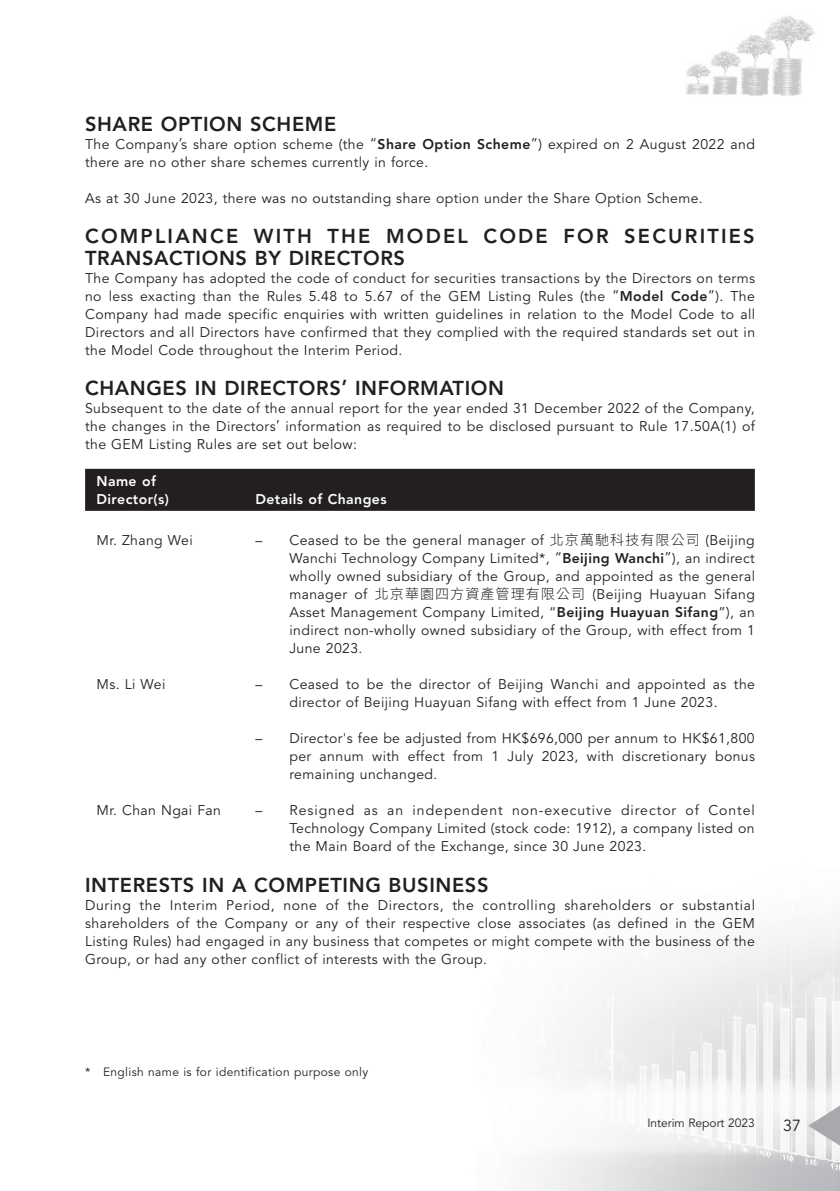
<style>
.page{position:relative;width:840px;height:1191px;background:#fff}
.page>*{position:absolute;margin:0;border:0;box-sizing:border-box;transform-origin:0 0}
.Heading_1{font:800 20px "Avenir LT Std";letter-spacing:.03em;color:#231f20}
.Heading_1-2{font:800 20px/22px "Avenir LT Std";letter-spacing:.11em;color:#231f20}
.t1{font:16px "Avenir LT Std";color:#231f20}
.Body_Text{font:14px/18px "Avenir LT Std";letter-spacing:.03em;color:#231f20;text-align:justify}
.Body_Text-2{font:800 14px "Avenir LT Std";letter-spacing:.03em;color:#fff}
.Notes{font:12px "Avenir LT Std";letter-spacing:.03em;color:#231f20}
.Notes-2{font:12px "Avenir LT Std";color:#231f20}
.s1{font-weight:800}
.s2{font-family:"Source Han Sans TC";font-weight:300}
</style>
<div class="page">
<img style="left:85px;top:468px;width:754px;height:723px">
<svg style="left:807px;top:1094px;width:32px;height:62px"></svg>
<img style="left:686px;top:16px;width:129px;height:80px">
<div style="left:85px;top:469px;width:669px;height:42px;background:#231f20"></div>
<p class="Heading_1" style="left:85px;top:112px;width:252px">SHARE OPTION SCHEME</p>
<p class="Body_Text" style="left:85px;top:136px;width:671px">The Company’s share option scheme (the “<span class="s1">Share Option Scheme</span>”) expired on 2 August 2022 and there are no other share schemes currently in force.</p>
<p class="Body_Text" style="left:85px;top:190px;width:618px">As at 30 June 2023, there was no outstanding share option under the Share Option Scheme.</p>
<p class="Heading_1-2" style="left:85px;top:225px;width:670px">COMPLIANCE WITH THE MODEL CODE FOR SECURITIES<br>TRANSACTIONS BY DIRECTORS</p>
<p class="Body_Text" style="left:85px;top:270px;width:671px">The Company has adopted the code of conduct for securities transactions by the Directors on terms no less exacting than the Rules 5.48 to 5.67 of the GEM Listing Rules (the “<span class="s1">Model Code</span>”). The Company had made specific enquiries with written guidelines in relation to the Model Code to all Directors and all Directors have confirmed that they complied with the required standards set out in the Model Code throughout the Interim Period.</p>
<p class="Heading_1" style="left:85px;top:376px;width:420px">CHANGES IN DIRECTORS’ INFORMATION</p>
<p class="Body_Text" style="left:85px;top:400px;width:671px">Subsequent to the date of the annual report for the year ended 31 December 2022 of the Company, the changes in the Directors’ information as required to be disclosed pursuant to Rule 17.50A(1) of the GEM Listing Rules are set out below:</p>
<p class="Body_Text-2" style="left:96px;top:472px;width:61px">Name of</p>
<p class="Body_Text-2" style="left:96px;top:490px;width:74px">Director(s)</p>
<p class="Body_Text-2" style="left:255px;top:490px;width:133px">Details of Changes</p>
<p class="Body_Text" style="left:96px;top:532px;width:98px">Mr. Zhang Wei</p>
<p class="Body_Text" style="left:289px;top:532px;width:467px;text-indent:-34px">– Ceased to be the general manager of <span class="s2">北京萬馳科技有限公司</span> (Beijing Wanchi Technology Company Limited*, “<span class="s1">Beijing Wanchi</span>”), an indirect wholly owned subsidiary of the Group, and appointed as the general manager of <span class="s2">北京華園四方資產管理有限公司</span> (Beijing Huayuan Sifang Asset Management Company Limited, “<span class="s1">Beijing Huayuan Sifang</span>”), an indirect non-wholly owned subsidiary of the Group, with effect from 1<br>June 2023.</p>
<p class="Body_Text" style="left:96px;top:676px;width:70px">Ms. Li Wei</p>
<p class="Body_Text" style="left:255px;top:676px;width:501px;text-align:center">– Ceased to be the director of Beijing Wanchi and appointed as the director of Beijing Huayuan Sifang with effect from 1 June 2023.</p>
<p class="Body_Text" style="left:289px;top:730px;width:467px;text-indent:-34px">– Director's fee be adjusted from HK$696,000 per annum to HK$61,800 per annum with effect from 1 July 2023, with discretionary bonus remaining unchanged.</p>
<p class="Body_Text" style="left:96px;top:802px;width:126px">Mr. Chan Ngai Fan</p>
<p class="Body_Text" style="left:289px;top:802px;width:467px;text-indent:-34px">– Resigned as an independent non-executive director of Contel Technology Company Limited (stock code: 1912), a company listed on the Main Board of the Exchange, since 30 June 2023.</p>
<p class="Heading_1" style="left:85px;top:873px;width:404px">INTERESTS IN A COMPETING BUSINESS</p>
<p class="Body_Text" style="left:85px;top:896px;width:671px">During the Interim Period, none of the Directors, the controlling shareholders or substantial shareholders of the Company or any of their respective close associates (as defined in the GEM Listing Rules) had engaged in any business that competes or might compete with the business of the Group, or had any other conflict of interests with the Group.</p>
<p class="Notes" style="left:85px;top:1065px;width:284px">* English name is for identification purpose only</p>
<p class="Notes-2" style="left:647px;top:1116px;width:109px">Interim Report 2023</p>
<p class="t1" style="left:782px;top:1115px;width:19px">37</p>
</div>
